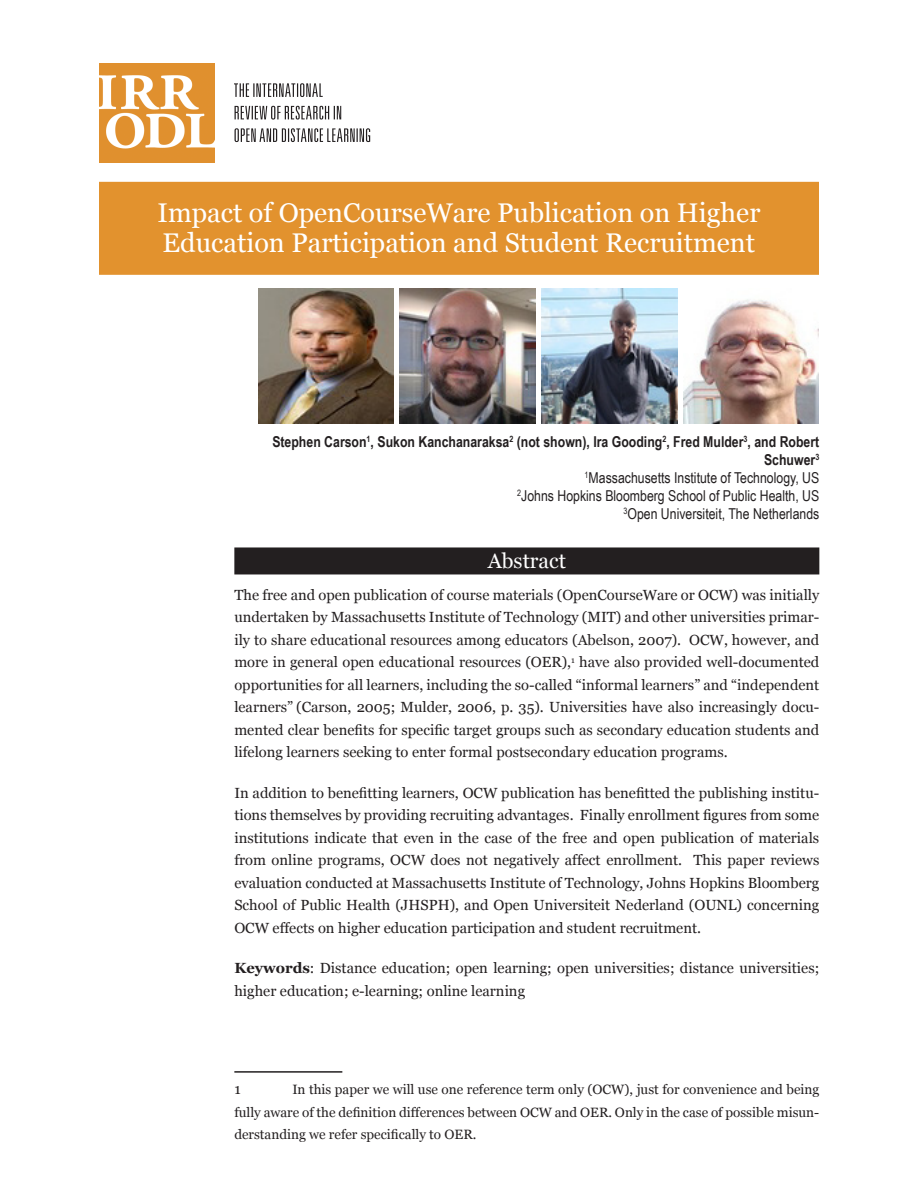
<style>
.page{position:relative;width:918px;height:1188px;background:#fff}
.page>*{position:absolute;margin:0;border:0;box-sizing:border-box;transform-origin:0 0}
.article_title{font:27px "Georgia";color:#fff}
.heading1{font:21px "Georgia";color:#fff}
.university_organizat{font:15px "Arial Narrow";color:#231f20}
.author_s{font:700 15px/18px "Arial Narrow";color:#231f20;text-align:right}
.body_text{font:14.7px/22.5px "Georgia";color:#231f20;text-align:justify}
.body_text-2{font:13.5px/22.5px "Georgia";color:#231f20;text-align:justify}
.s1{font-weight:700}
</style>
<div class="page">
<img style="left:99px;top:63px;width:116px;height:99px">
<svg style="left:235px;top:128px;width:135px;height:14px"></svg>
<svg style="left:235px;top:106px;width:106px;height:14px"></svg>
<svg style="left:234px;top:83px;width:89px;height:14px"></svg>
<div style="left:99px;top:182px;width:720px;height:63px;background:#e2922e"></div>
<div style="left:99px;top:212px;width:720px;height:63px;background:#e2922e"></div>
<div style="left:234px;top:547px;width:585px;height:27px;background:#231f20"></div>
<hr style="left:234px;top:1071px;width:108px;height:2px;background:#231f20">
<img style="left:684px;top:299px;width:135px;height:124px">
<img style="left:542px;top:288px;width:135px;height:135px">
<img style="left:400px;top:288px;width:135px;height:135px">
<img style="left:258px;top:288px;width:135px;height:135px">
<p class="article_title" style="left:158px;top:197px;width:604px">Impact of OpenCourseWare Publication on Higher</p>
<p class="article_title" style="left:163px;top:227px;width:594px">Education Participation and Student Recruitment</p>
<p class="author_s" style="left:272px;top:432px;width:549px">Stephen Carson<sup>1</sup>, Sukon Kanchanaraksa<sup>2</sup> (not shown), Ira Gooding<sup>2</sup>, Fred Mulder<sup>3</sup>, and Robert<br>Schuwer<sup>3</sup></p>
<p class="university_organizat" style="left:585px;top:466px;width:236px"><sup>1</sup>Massachusetts Institute of Technology, US</p>
<p class="university_organizat" style="left:517px;top:484px;width:304px"><sup>2</sup>Johns Hopkins Bloomberg School of Public Health, US</p>
<p class="university_organizat" style="left:623px;top:502px;width:197px"><sup>3</sup>Open Universiteit, The Netherlands</p>
<p class="heading1" style="left:488px;top:549px;width:80px">Abstract</p>
<p class="body_text" style="left:234px;top:584px;width:587px">The free and open publication of course materials (OpenCourseWare or OCW) was initially undertaken by Massachusetts Institute of Technology (MIT) and other universities primar&shy;ily to share educational resources among educators (Abelson, 2007). OCW, however, and more in general open educational resources (OER),<sup>1</sup> have also provided well-documented opportunities for all learners, including the so-called “informal learners” and “independent learners” (Carson, 2005; Mulder, 2006, p. 35). Universities have also increasingly docu&shy;mented clear benefits for specific target groups such as secondary education students and lifelong learners seeking to enter formal postsecondary education programs.</p>
<p class="body_text" style="left:234px;top:782px;width:587px">In addition to benefitting learners, OCW publication has benefitted the publishing institu&shy;tions themselves by providing recruiting advantages. Finally enrollment figures from some institutions indicate that even in the case of the free and open publication of materials from online programs, OCW does not negatively affect enrollment. This paper reviews evaluation conducted at Massachusetts Institute of Technology, Johns Hopkins Bloomberg School of Public Health (JHSPH), and Open Universiteit Nederland (OUNL) concerning OCW effects on higher education participation and student recruitment.</p>
<p class="body_text" style="left:234px;top:957px;width:586px"><span class="s1">Keywords</span>: Distance education; open learning; open universities; distance universities; higher education; e-learning; online learning</p>
<p class="body_text-2" style="left:234px;top:1079px;width:586px;text-indent:58px">In this paper we will use one reference term only (OCW), just for convenience and being fully aware of the definition differences between OCW and OER. Only in the case of possible misun&shy;derstanding we refer specifically to OER.</p>
<p class="body_text" style="left:234px;top:1078px;width:8px">1</p>
</div>
